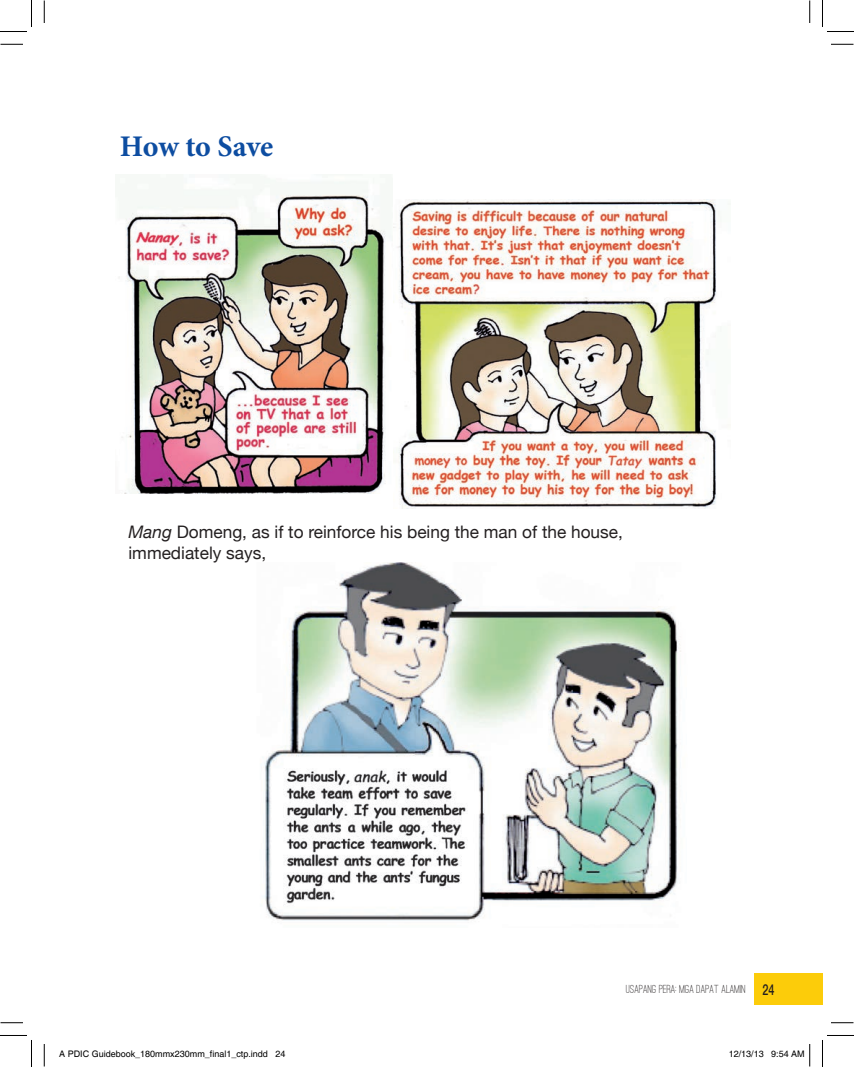
<style>
.page{position:relative;width:854px;height:1067px;background:#fff}
.page>*{position:absolute;margin:0;border:0;box-sizing:border-box;transform-origin:0 0}
.t1{font:700 30px "Minion Pro";color:#0d4da1}
.t2{font:17.25px/21px "Helvetica Neue";color:#231f20}
.t3{font:500 12px "Ostrich Sans";color:#231f20}
.t4{font:9px "Helvetica";color:#000}
.s1{font-style:italic}
.s2{font-family:"Helvetica Neue";font-size:15px}
</style>
<div class="page">
<div style="left:753px;top:973px;width:69px;height:31px;background:#fccc0a"></div>
<img style="left:264px;top:562px;width:417px;height:359px">
<img style="left:119px;top:182px;width:267px;height:311px">
<img style="left:394px;top:199px;width:322px;height:309px">
<svg style="left:0;top:44px;width:23px;height:1px"></svg>
<svg style="left:831px;top:44px;width:22px;height:1px"></svg>
<svg style="left:0;top:1022px;width:23px;height:1px"></svg>
<svg style="left:831px;top:1022px;width:22px;height:1px"></svg>
<svg style="left:44px;top:0;width:1px;height:23px"></svg>
<svg style="left:44px;top:1044px;width:1px;height:22px"></svg>
<svg style="left:809px;top:0;width:1px;height:23px"></svg>
<svg style="left:0;top:0;width:32px;height:32px"></svg>
<svg style="left:0;top:1035px;width:32px;height:31px"></svg>
<svg style="left:822px;top:0;width:32px;height:32px"></svg>
<svg style="left:822px;top:1035px;width:32px;height:31px"></svg>
<svg style="left:809px;top:1044px;width:1px;height:22px"></svg>
<h1 class="t1" style="left:120px;top:125px;width:155px">How to Save</h1>
<p class="t2" style="left:128px;top:521px;width:496px"><span class="s1">Mang</span> Domeng, as if to reinforce his being the man of the house, immediately says,</p>
<p class="t3" style="left:626px;top:982px;width:150px">USAPANG PERA: MGA DAPAT ALAMIN <span class="s2">24</span></p>
<p class="t4" style="left:59px;top:1049px;width:228px">A PDIC Guidebook_180mmx230mm_final1_ctp.indd 24</p>
<p class="t4" style="left:729px;top:1049px;width:78px">12/13/13 9:54 AM</p>
</div>
